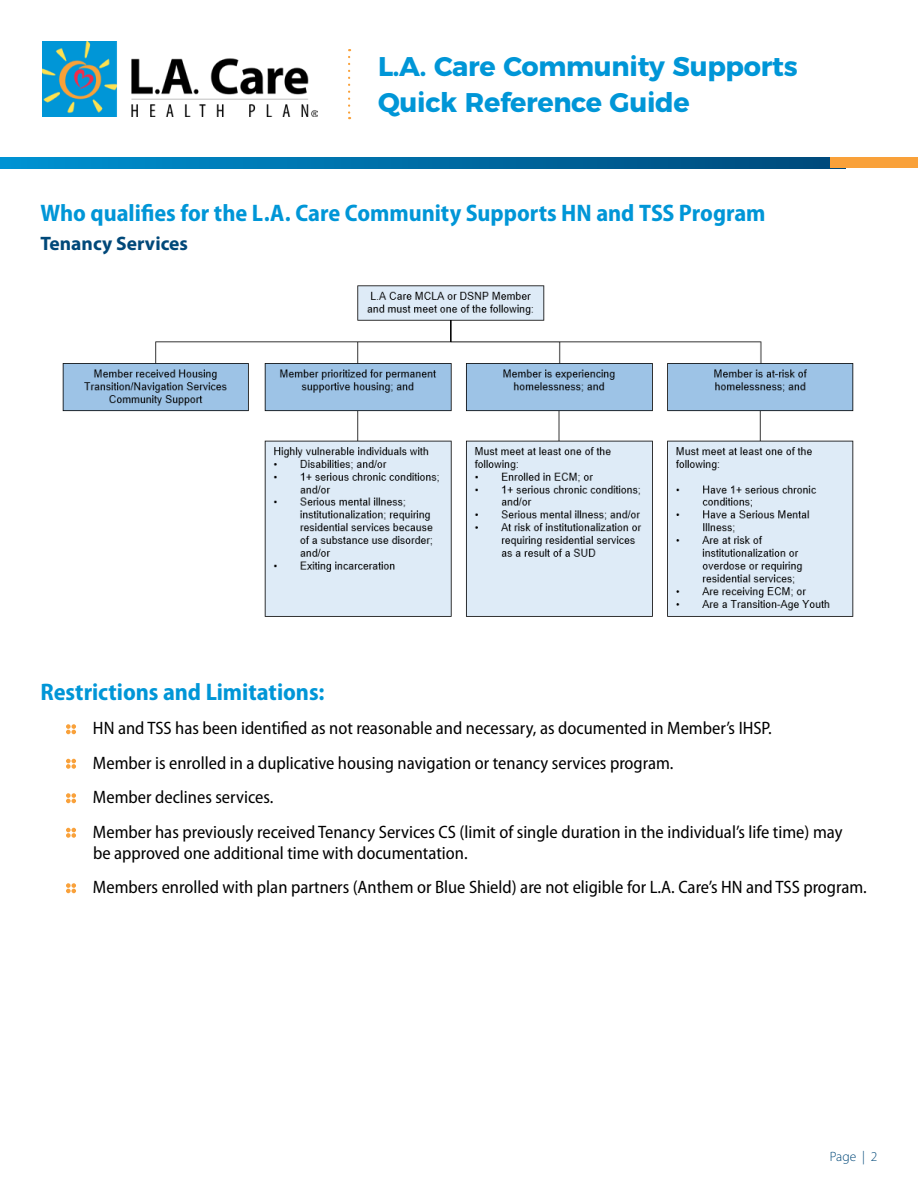
<style>
.page{position:relative;width:918px;height:1188px;background:#fff}
.page>*{position:absolute;margin:0;border:0;box-sizing:border-box;transform-origin:0 0}
.t1{font:700 27px/35.7px "Montserrat";letter-spacing:-.01em;color:#0096d7}
.t2{font:700 semi-condensed 24px "Myriad Pro";color:#0096d7}
.t3{font:700 19.5px "Myriad Pro";color:#004879}
.t4{font:semi-condensed 18px/34.5px "Myriad Pro";color:#000}
.t5{font:300 13.5px "Myriad Pro";color:#004879}
</style>
<div class="page">
<svg style="left:0;top:157px;width:830px;height:11px"></svg>
<div style="left:830px;top:157px;width:88px;height:11px;background:#f9a13a"></div>
<svg style="left:348px;top:57px;width:2px;height:62px"></svg>
<img style="left:42px;top:42px;width:276px;height:75px">
<svg style="left:66px;top:724px;width:10px;height:10px"></svg>
<svg style="left:66px;top:759px;width:10px;height:10px"></svg>
<svg style="left:66px;top:793px;width:10px;height:10px"></svg>
<svg style="left:66px;top:828px;width:10px;height:10px"></svg>
<svg style="left:66px;top:883px;width:10px;height:10px"></svg>
<img style="left:62px;top:285px;width:792px;height:332px">
<h1 class="t1" style="left:378px;top:47px;width:421px">L.A. Care Community Supports<br>Quick Reference Guide</h1>
<h2 class="t2" style="left:40px;top:199px;width:727px">Who qualifies for the L.A. Care Community Supports HN and TSS Program</h2>
<h3 class="t3" style="left:40px;top:230px;width:149px">Tenancy Services</h3>
<h2 class="t2" style="left:40px;top:678px;width:285px">Restrictions and Limitations:</h2>
<p class="t4" style="left:93px;top:711px;width:751px">HN and TSS has been identified as not reasonable and necessary, as documented in Member’s IHSP.<br>Member is enrolled in a duplicative housing navigation or tenancy services program.<br>Member declines services.<br>Member has previously received Tenancy Services CS (limit of single duration in the individual’s life time) may</p>
<p class="t4" style="left:93px;top:836px;width:775px">be approved one additional time with documentation.<br>Members enrolled with plan partners (Anthem or Blue Shield) are not eligible for L.A. Care’s HN and TSS program.</p>
<p class="t5" style="left:830px;top:1149px;width:49px">Page | 2</p>
</div>
